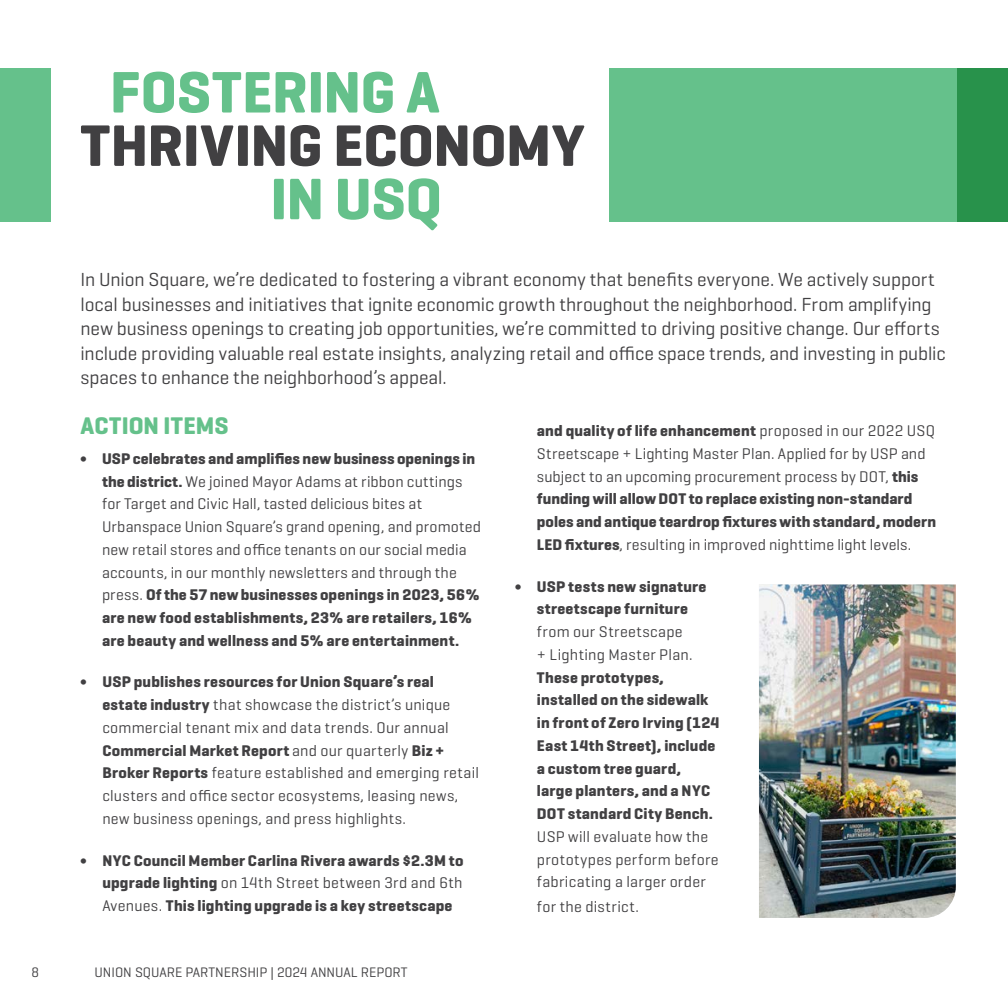
<style>
.page{position:relative;width:1008px;height:1008px;background:#fff}
.page>*{position:absolute;margin:0;border:0;box-sizing:border-box;transform-origin:0 0}
.t1{font:700 59.5px "Geogrotesque";letter-spacing:-.01em;color:#414042}
.t2{font:700 59.5px "Geogrotesque";letter-spacing:-.005em;color:#65c18b}
.bold{font:700 24.5px "Geogrotesque";letter-spacing:.005em;color:#65c18b}
.bold-2{font:19.25px/24.5px "Geogrotesque";letter-spacing:-.005em;color:#414042}
.CHAPTER_PAGES{font:15.75px/22.8px "Geogrotesque";letter-spacing:.01em;color:#414042}
.CHAPTER_PAGES-2{font:700 15.75px/22.8px "Geogrotesque";letter-spacing:.015em;color:#414042;text-align:justify}
.CHAPTER_PAGES-3{font:15.75px "Geogrotesque";letter-spacing:.03em;color:#414042}
.t3{font:14px "Geogrotesque";color:#414042}
.s1{font-weight:500}
.s2{font-weight:700}
.s3{font-weight:400}
</style>
<div class="page">
<div style="left:0;top:68px;width:50px;height:154px;background:#65c18b"></div>
<img style="left:759px;top:585px;width:197px;height:333px">
<div style="left:610px;top:68px;width:398px;height:154px;background:#65c18b"></div>
<div style="left:958px;top:68px;width:50px;height:154px;background:#28924b"></div>
<p class="t2" style="left:110px;top:55px;width:331px">FOSTERING A</p>
<p class="t1" style="left:80px;top:109px;width:506px">THRIVING ECONOMY</p>
<p class="t2" style="left:270px;top:162px;width:173px">IN USQ</p>
<p class="bold-2" style="left:80px;top:267px;width:867px">In Union Square, we’re dedicated to fostering a vibrant economy that benefits everyone. We actively support local businesses and initiatives that ignite economic growth throughout the neighborhood. From amplifying new business openings to creating job opportunities, we’re committed to driving positive change. Our efforts include providing valuable real estate insights, analyzing retail and office space trends, and investing in public spaces to enhance the neighborhood’s appeal.</p>
<p class="bold" style="left:80px;top:410px;width:149px">ACTION ITEMS</p>
<p class="CHAPTER_PAGES" style="left:102px;top:447px;width:381px;text-indent:-22px"><span class="s1">∫</span> <span class="s2">USP celebrates and amplifies new business openings in the district.</span> We joined Mayor Adams at ribbon cuttings for Target and Civic Hall, tasted delicious bites at Urbanspace Union Square’s grand opening, and promoted new retail stores and office tenants on our social media accounts, in our monthly newsletters and through the press. <span class="s2">Of the 57 new businesses openings in 2023, 56% are new food establishments, 23% are retailers, 16% are beauty and wellness and 5% are entertainment.</span></p>
<p class="CHAPTER_PAGES" style="left:102px;top:670px;width:378px;text-indent:-22px"><span class="s1">∫</span> <span class="s2">USP publishes resources for Union Square’s real estate industry</span> that showcase the district’s unique commercial tenant mix and data trends. Our annual <span class="s2">Commercial Market Report</span> and our quarterly <span class="s2">Biz + Broker Reports</span> feature established and emerging retail clusters and office sector ecosystems, leasing news, new business openings, and press highlights.</p>
<p class="CHAPTER_PAGES-2" style="left:102px;top:849px;width:363px;text-indent:-22px"><span class="s1">∫</span> NYC Council Member Carlina Rivera awards $2.3M to upgrade lighting <span class="s3">on 14th Street between 3rd and 6th Avenues.</span> This lighting upgrade is a key streetscape</p>
<p class="CHAPTER_PAGES" style="left:537px;top:419px;width:401px"><span class="s2">and quality of life enhancement</span> proposed in our 2022 USQ Streetscape + Lighting Master Plan. Applied for by USP and subject to an upcoming procurement process by DOT, <span class="s2">this funding will allow DOT to replace existing non-standard poles and antique teardrop fixtures with standard, modern LED fixtures</span>, resulting in improved nighttime light levels.</p>
<p class="CHAPTER_PAGES-2" style="left:537px;top:575px;width:184px;text-align:left;text-indent:-22px"><span class="s1">∫</span> USP tests new signature streetscape furniture <span class="s3">from our Streetscape<br>+ Lighting Master Plan.<br></span>These prototypes, installed on the sidewalk in front of Zero Irving (124<br>East 14th Street), include a custom tree guard, large planters, and a NYC<br>DOT standard City Bench.<br><span class="s3">USP will evaluate how the prototypes perform before fabricating a larger order</span></p>
<p class="CHAPTER_PAGES-3" style="left:537px;top:897px;width:103px">for the district.</p>
<p class="t3" style="left:32px;top:963px;width:9px">8</p>
<p class="t3" style="left:94px;top:963px;width:315px">UNION SQUARE PARTNERSHIP | 2024 ANNUAL REPORT</p>
</div>
